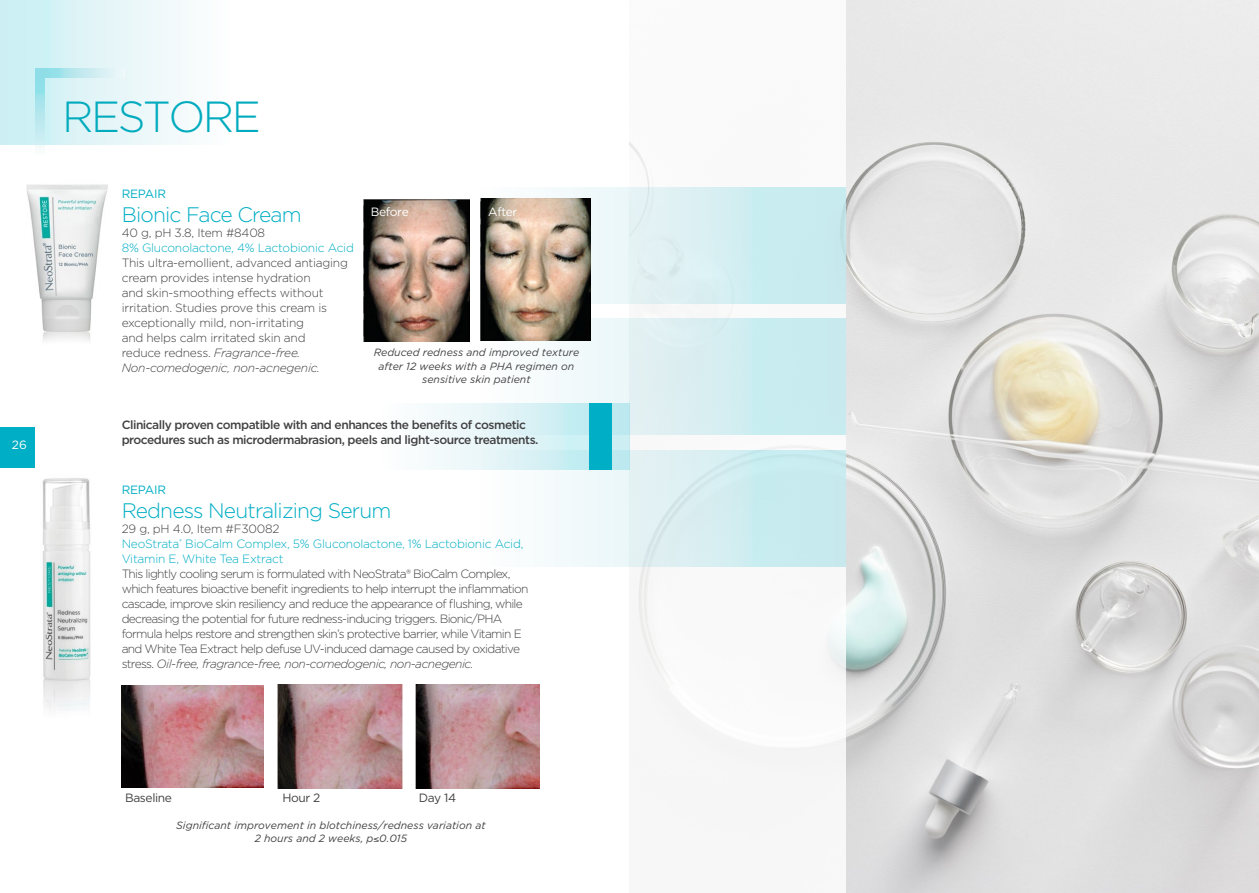
<style>
.page{position:relative;width:1259px;height:893px;background:#fff}
.page>*{position:absolute;margin:0;border:0;box-sizing:border-box;transform-origin:0 0}
.t1{font:300 43.5px "Gotham";letter-spacing:-.06em;color:#00abbe}
.t2{font:300 21px "Gotham";letter-spacing:-.04em;color:#00aec5}
.t3{font:300 12px/15px "Gotham";letter-spacing:-.06em;color:#414042}
.t4{font:300 12px/15px "Gotham";letter-spacing:-.02em;color:#414042}
.t5{font:300 12px/15px "Gotham";letter-spacing:-.02em;color:#00aec5}
.t6{font:500 12px/15px "Gotham";letter-spacing:-.04em;color:#414042}
.t7{font:12px "Gotham";letter-spacing:-.03em;color:#414042}
.t8{font:12px "Gotham";letter-spacing:-.03em;color:#fff}
.t9{font:12px "Gotham";letter-spacing:-.02em;color:#00aec5}
.t10{font:italic 10.5px/13.5px "Gotham";color:#414042;text-align:center}
.s1{font-style:italic}
.s2{color:#414042}
</style>
<div class="page">
<div style="left:0;top:427px;width:35px;height:41px;background:#00aec5"></div>
<img style="left:845px;top:0;width:414px;height:893px">
<div style="left:471px;top:319px;width:374px;height:116px;background:linear-gradient(to right,#fffeff,#c0e7ec)"></div>
<div style="left:471px;top:187px;width:374px;height:116px;background:linear-gradient(to right,#fff,#c1e8ed)"></div>
<div style="left:471px;top:450px;width:374px;height:116px;background:linear-gradient(to right,#fff,#bfe7eb)"></div>
<div style="left:0;top:0;width:236px;height:144px;background:linear-gradient(to right,#c9eef3,#fffefe)"></div>
<svg style="left:45px;top:68px;width:79px;height:10px"></svg>
<svg style="left:35px;top:68px;width:10px;height:78px"></svg>
<img style="left:26px;top:184px;width:82px;height:157px">
<img style="left:42px;top:478px;width:49px;height:232px">
<svg style="left:363px;top:199px;width:107px;height:1px"></svg>
<img style="left:363px;top:200px;width:107px;height:141px">
<img style="left:480px;top:198px;width:110px;height:142px">
<svg style="left:430px;top:403px;width:199px;height:66px"></svg>
<div style="left:589px;top:403px;width:22px;height:66px;background:#00aec5"></div>
<img style="left:122px;top:685px;width:141px;height:103px">
<img style="left:277px;top:685px;width:125px;height:103px">
<img style="left:415px;top:685px;width:124px;height:103px">
<p class="t8" style="left:12px;top:437px;width:16px">26</p>
<h1 class="t1" style="left:62px;top:89px;width:200px">RESTORE</h1>
<p class="t9" style="left:122px;top:186px;width:46px">REPAIR</p>
<h2 class="t2" style="left:122px;top:202px;width:181px">Bionic Face Cream</h2>
<p class="t4" style="left:122px;top:225px;width:145px">40 g, pH 3.8, Item #8408</p>
<p class="t5" style="left:122px;top:240px;width:234px">8% Gluconolactone, 4% Lactobionic Acid</p>
<p class="t4" style="left:122px;top:255px;width:228px">This ultra-emollient, advanced antiaging cream provides intense hydration<br>and skin-smoothing effects without irritation. Studies prove this cream is exceptionally mild, non-irritating<br>and helps calm irritated skin and<br>reduce redness. <span class="s1">Fragrance-free.<br>Non-comedogenic, non-acnegenic.</span></p>
<p class="t8" style="left:371px;top:204px;width:40px">Before</p>
<p class="t8" style="left:488px;top:204px;width:31px">After</p>
<p class="t10" style="left:374px;top:345px;width:207px">Reduced redness and improved texture after 12 weeks with a PHA regimen on sensitive skin patient</p>
<p class="t6" style="left:122px;top:417px;width:418px">Clinically proven compatible with and enhances the benefits of cosmetic procedures such as microdermabrasion, peels and light-source treatments.</p>
<p class="t9" style="left:122px;top:482px;width:46px">REPAIR</p>
<h2 class="t2" style="left:122px;top:497px;width:271px">Redness Neutralizing Serum</h2>
<p class="t5" style="left:122px;top:520px;width:403px"><span class="s2">29 g, pH 4.0, Item #F30082<br></span>NeoStrata<sup>®</sup> BioCalm Complex, 5% Gluconolactone, 1% Lactobionic Acid,<br>Vitamin E, White Tea Extract</p>
<p class="t3" style="left:122px;top:565px;width:408px">This lightly cooling serum is formulated with NeoStrata® BioCalm Complex, which features bioactive benefit ingredients to help interrupt the inflammation cascade, improve skin resiliency and reduce the appearance of flushing, while decreasing the potential for future redness-inducing triggers. Bionic/PHA formula helps restore and strengthen skin’s protective barrier, while Vitamin E and White Tea Extract help defuse UV-induced damage caused by oxidative stress. <span class="s1">Oil-free, fragrance-free, non-comedogenic, non-acnegenic.</span></p>
<p class="t7" style="left:125px;top:790px;width:48px">Baseline</p>
<p class="t7" style="left:282px;top:790px;width:40px">Hour 2</p>
<p class="t10" style="left:176px;top:818px;width:311px">Significant improvement in blotchiness/redness variation at<br>2 hours and 2 weeks, p≤0.015</p>
<p class="t7" style="left:419px;top:790px;width:39px">Day 14</p>
</div>
